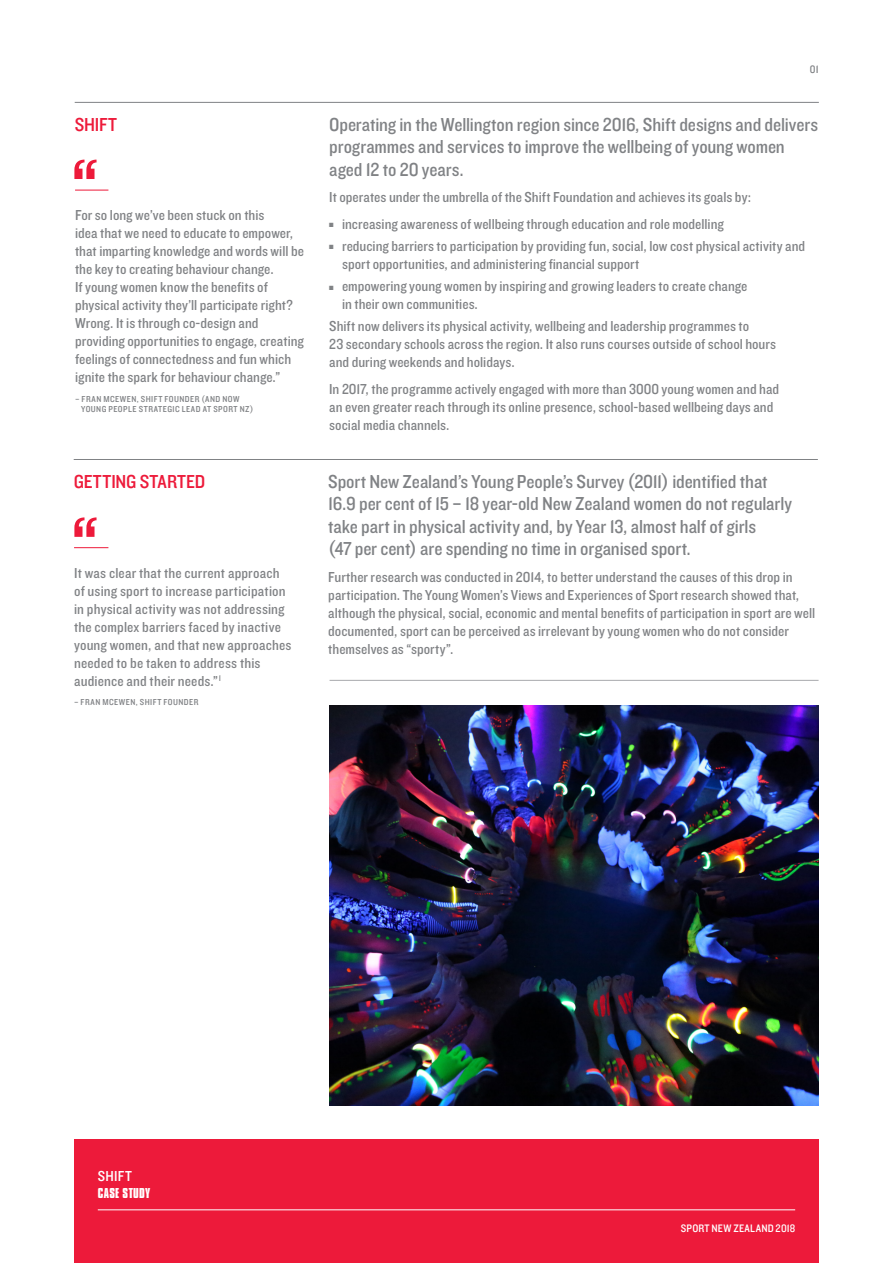
<style>
.page{position:relative;width:893px;height:1263px;background:#fff}
.page>*{position:absolute;margin:0;border:0;box-sizing:border-box;transform-origin:0 0}
.Body_14pt{font:87px "Knockout 30 Junior Welterwt";color:#ed1a3a}
._4_Figure_Body{font:19.5px/22.5px "Knockout 30 Junior Welterwt";letter-spacing:-.01em;color:#808285}
.Page_Intro_Copy{font:19.5px "Knockout 30 Junior Welterwt";color:#ed1a3a}
.Paragraph_Style_1{font:15px/18px "Knockout 30 Junior Welterwt";letter-spacing:.005em;color:#808285}
._4_Figure_Body-2{font:15px/18px "Knockout 30 Junior Welterwt";color:#808285}
.Subheader_15pt{font:15px/16.5px "Compacta Bld";letter-spacing:.025em;color:#fff}
.t1{font:11.25px "Knockout 30 Junior Welterwt";letter-spacing:.02em;color:#fff}
.t2{font:11.25px "Knockout 30 Junior Welterwt";color:#808285}
.Quote_Ref{font:9px "Knockout 30 Junior Welterwt";letter-spacing:.05em;color:#808285}
.s1{font-size:9px}
.s2{font-family:"Knockout 30 Junior Welterwt"}
</style>
<div class="page">
<div style="left:74px;top:1140px;width:745px;height:123px;background:#ed1a3a"></div>
<hr style="left:98px;top:1209px;width:697px;height:1px;background:#fff">
<hr style="left:75px;top:102px;width:744px;height:1px;background:#808285">
<hr style="left:74px;top:459px;width:744px;height:1px;background:#808285">
<hr style="left:75px;top:190px;width:33px;height:1px;background:#ed1a3a">
<hr style="left:74px;top:547px;width:34px;height:1px;background:#ed1a3a">
<hr style="left:330px;top:680px;width:489px;height:1px;background:#a8a9ad">
<img style="left:330px;top:706px;width:489px;height:400px">
<p class="Page_Intro_Copy" style="left:75px;top:111px;width:44px">SHIFT</p>
<p class="Body_14pt" style="left:71px;top:130px;width:30px">“</p>
<p class="Paragraph_Style_1" style="left:75px;top:206px;width:230px">For so long we’ve been stuck on this<br>idea that we need to educate to empower, that imparting knowledge and words will be the key to creating behaviour change.<br>If young women know the benefits of physical activity they’ll participate right?<br>Wrong. It is through co-design and providing opportunities to engage, creating feelings of connectedness and fun which ignite the spark for behaviour change.”</p>
<p class="Quote_Ref" style="left:75px;top:392px;width:166px">– FRAN MCEWEN, SHIFT FOUNDER (AND NOW</p>
<p class="Quote_Ref" style="left:81px;top:403px;width:174px">YOUNG PEOPLE STRATEGIC LEAD AT SPORT NZ)</p>
<p class="Page_Intro_Copy" style="left:74px;top:468px;width:133px">GETTING STARTED</p>
<p class="Body_14pt" style="left:71px;top:488px;width:30px">“</p>
<p class="Paragraph_Style_1" style="left:74px;top:563px;width:219px">It was clear that the current approach of using sport to increase participation in physical activity was not addressing the complex barriers faced by inactive young women, and that new approaches needed to be taken to address this audience and their needs.”<sup>1</sup></p>
<p class="Quote_Ref" style="left:74px;top:696px;width:126px">– FRAN MCEWEN, SHIFT FOUNDER</p>
<p class="t2" style="left:810px;top:61px;width:10px">01</p>
<p class="_4_Figure_Body" style="left:329px;top:112px;width:490px">Operating in the Wellington region since 2016, Shift designs and delivers programmes and services to improve the wellbeing of young women aged 12 to 20 years.</p>
<p class="_4_Figure_Body-2" style="left:329px;top:187px;width:423px">It operates under the umbrella of the Shift Foundation and achieves its goals by:</p>
<p class="Paragraph_Style_1" style="left:329px;top:214px;width:396px"><span class="s1">ŝ</span> increasing awareness of wellbeing through education and role modelling</p>
<p class="Paragraph_Style_1" style="left:342px;top:236px;width:465px;text-indent:-13px"><span class="s1">ŝ</span> reducing barriers to participation by providing fun, social, low cost physical activity and sport opportunities, and administering financial support</p>
<p class="Paragraph_Style_1" style="left:342px;top:276px;width:407px;text-indent:-13px"><span class="s1">ŝ</span> empowering young women by inspiring and growing leaders to create change in their own communities.</p>
<p class="_4_Figure_Body-2" style="left:329px;top:317px;width:448px">Shift now delivers its physical activity, wellbeing and leadership programmes to<br>23 secondary schools across the region. It also runs courses outside of school hours and during weekends and holidays.</p>
<p class="_4_Figure_Body-2" style="left:329px;top:379px;width:451px">In 2017, the programme actively engaged with more than 3000 young women and had an even greater reach through its online presence, school-based wellbeing days and social media channels.</p>
<p class="_4_Figure_Body" style="left:328px;top:469px;width:465px">Sport New Zealand’s Young People’s Survey (2011) identified that 16.9 per cent of 15 – 18 year-old New Zealand women do not regularly take part in physical activity and, by Year 13, almost half of girls<br>(47 per cent) are spending no time in organised sport.</p>
<p class="_4_Figure_Body-2" style="left:328px;top:567px;width:488px">Further research was conducted in 2014, to better understand the causes of this drop in participation. The Young Women’s Views and Experiences of Sport research showed that, although the physical, social, economic and mental benefits of participation in sport are well documented, sport can be perceived as irrelevant by young women who do not consider themselves as “sporty”.</p>
<p class="Subheader_15pt" style="left:98px;top:1169px;width:54px"><span class="s2">SHIFT<br></span>CASE STUDY</p>
<p class="t1" style="left:681px;top:1220px;width:116px">SPORT NEW ZEALAND 2018</p>
</div>
